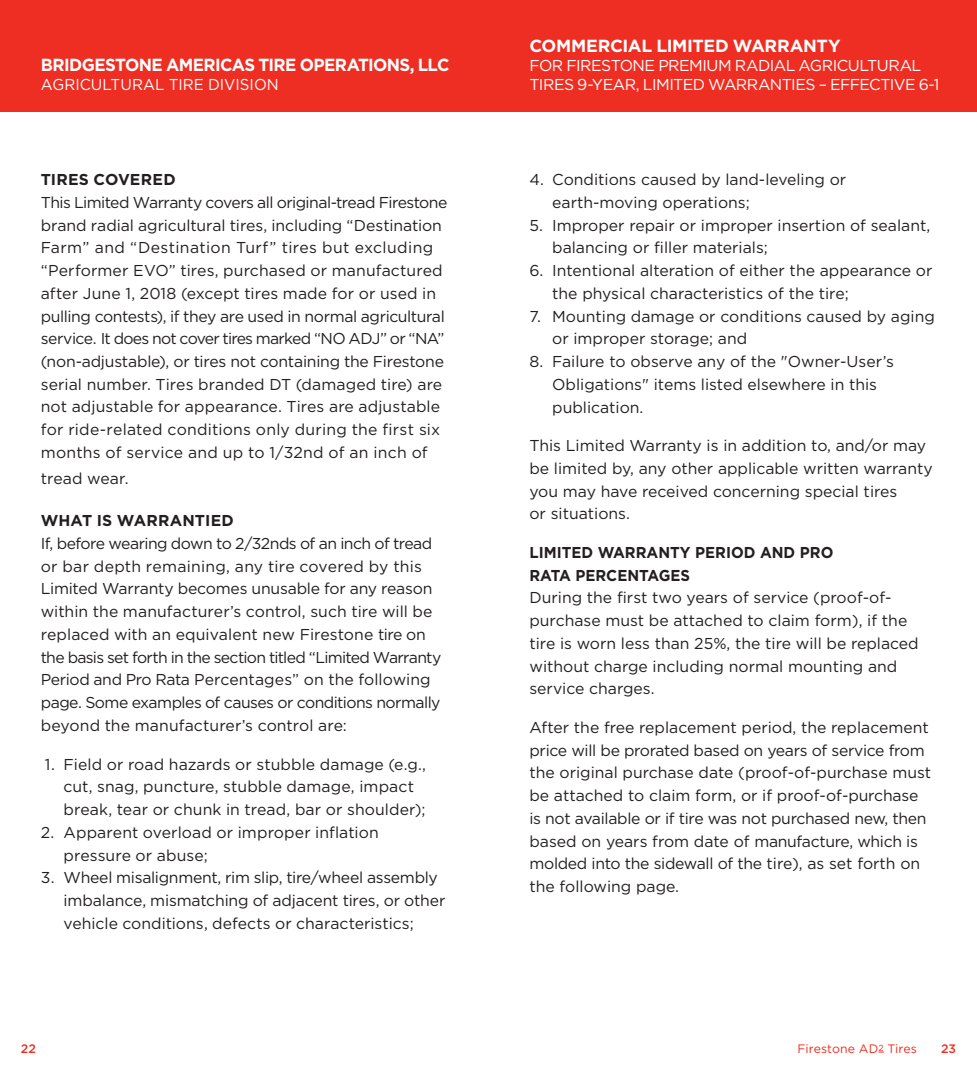
<style>
.page{position:relative;width:977px;height:1071px;background:#fff}
.page>*{position:absolute;margin:0;border:0;box-sizing:border-box;transform-origin:0 0}
.t1{font:700 17.5px "Gotham";letter-spacing:-.03em;color:#fff;scale:.96 1}
.t2{font:700 17.5px "Gotham";letter-spacing:-.03em;color:#fff}
.t3{font:15.75px/22.8px "Gotham";color:#231f20}
.t4{font:15.75px/18.9px "Gotham";letter-spacing:-.03em;color:#fff}
.t5{font:700 15.75px/22.8px "Gotham";color:#231f20;scale:.95 1}
.t6{font:700 15.75px "Gotham";color:#231f20}
.t7{font:15.75px "Gotham";color:#fff;scale:.96 1}
.t8{font:12.25px "Gotham";letter-spacing:.01em;color:#ee2e22}
.t9{font:500 12.25px "Gotham";color:#ee2e22}
</style>
<div class="page">
<div style="left:0;top:0;width:976px;height:111px;background:#ee2e22"></div>
<p class="t1" style="left:41px;top:55px;width:427px">BRIDGESTONE AMERICAS TIRE OPERATIONS, LLC</p>
<p class="t7" style="left:41px;top:76px;width:249px">AGRICULTURAL TIRE DIVISION</p>
<p class="t6" style="left:41px;top:170px;width:136px">TIRES COVERED</p>
<p class="t3" style="left:41px;top:191px;width:408px">This Limited Warranty covers all original-tread Firestone brand radial agricultural tires, including “Destination Farm” and “Destination Turf” tires but excluding “Performer EVO” tires, purchased or manufactured after June 1, 2018 (except tires made for or used in pulling contests), if they are used in normal agricultural service. It does not cover tires marked “NO ADJ” or “NA” (non-adjustable), or tires not containing the Firestone serial number. Tires branded DT (damaged tire) are not adjustable for appearance. Tires are adjustable for ride-related conditions only during the first six months of service and up to 1/32nd of an inch of</p>
<p class="t3" style="left:41px;top:467px;width:89px">tread wear.</p>
<p class="t6" style="left:41px;top:512px;width:195px">WHAT IS WARRANTIED</p>
<p class="t3" style="left:41px;top:532px;width:402px">If, before wearing down to 2/32nds of an inch of tread or bar depth remaining, any tire covered by this Limited Warranty becomes unusable for any reason within the manufacturer’s control, such tire will be replaced with an equivalent new Firestone tire on the basis set forth in the section titled “Limited Warranty Period and Pro Rata Percentages” on the following page. Some examples of causes or conditions normally beyond the manufacturer’s control are:</p>
<p class="t3" style="left:64px;top:752px;width:364px;text-indent:-19px">1. Field or road hazards or stubble damage (e.g., cut, snag, puncture, stubble damage, impact break, tear or chunk in tread, bar or shoulder);</p>
<p class="t3" style="left:64px;top:821px;width:317px;text-indent:-23px">2. Apparent overload or improper inflation pressure or abuse;</p>
<p class="t3" style="left:64px;top:866px;width:383px;text-indent:-23px">3. Wheel misalignment, rim slip, tire/wheel assembly imbalance, mismatching of adjacent tires, or other vehicle conditions, defects or characteristics;</p>
<p class="t2" style="left:529px;top:36px;width:312px">COMMERCIAL LIMITED WARRANTY</p>
<p class="t4" style="left:529px;top:56px;width:411px">FOR FIRESTONE PREMIUM RADIAL AGRICULTURAL<br>TIRES 9-YEAR, LIMITED WARRANTIES – EFFECTIVE 6-1</p>
<p class="t3" style="left:552px;top:168px;width:295px;text-indent:-23px">4. Conditions caused by land-leveling or earth-moving operations;</p>
<p class="t3" style="left:552px;top:213px;width:379px;text-indent:-23px">5. Improper repair or improper insertion of sealant, balancing or filler materials;</p>
<p class="t3" style="left:552px;top:259px;width:382px;text-indent:-23px">6. Intentional alteration of either the appearance or the physical characteristics of the tire;</p>
<p class="t3" style="left:552px;top:304px;width:384px;text-indent:-23px">7. Mounting damage or conditions caused by aging or improper storage; and</p>
<p class="t3" style="left:552px;top:350px;width:343px;text-indent:-23px">8. Failure to observe any of the "Owner-User’s<br>Obligations" items listed elsewhere in this publication.</p>
<p class="t3" style="left:529px;top:434px;width:405px">This Limited Warranty is in addition to, and/or may be limited by, any other applicable written warranty you may have received concerning special tires<br>or situations.</p>
<p class="t5" style="left:529px;top:541px;width:321px">LIMITED WARRANTY PERIOD AND PRO<br>RATA PERCENTAGES</p>
<p class="t3" style="left:529px;top:586px;width:391px">During the first two years of service (proof-of&shy;purchase must be attached to claim form), if the tire is worn less than 25%, the tire will be replaced without charge including normal mounting and service charges.</p>
<p class="t3" style="left:529px;top:716px;width:403px">After the free replacement period, the replacement price will be prorated based on years of service from the original purchase date (proof-of-purchase must be attached to claim form, or if proof-of-purchase is not available or if tire was not purchased new, then based on years from date of manufacture, which is molded into the sidewall of the tire), as set forth on the following page.</p>
<p class="t9" style="left:21px;top:1042px;width:17px">22</p>
<p class="t8" style="left:797px;top:1042px;width:121px">Firestone AD<sup>2</sup> Tires</p>
<p class="t9" style="left:941px;top:1042px;width:17px">23</p>
</div>
